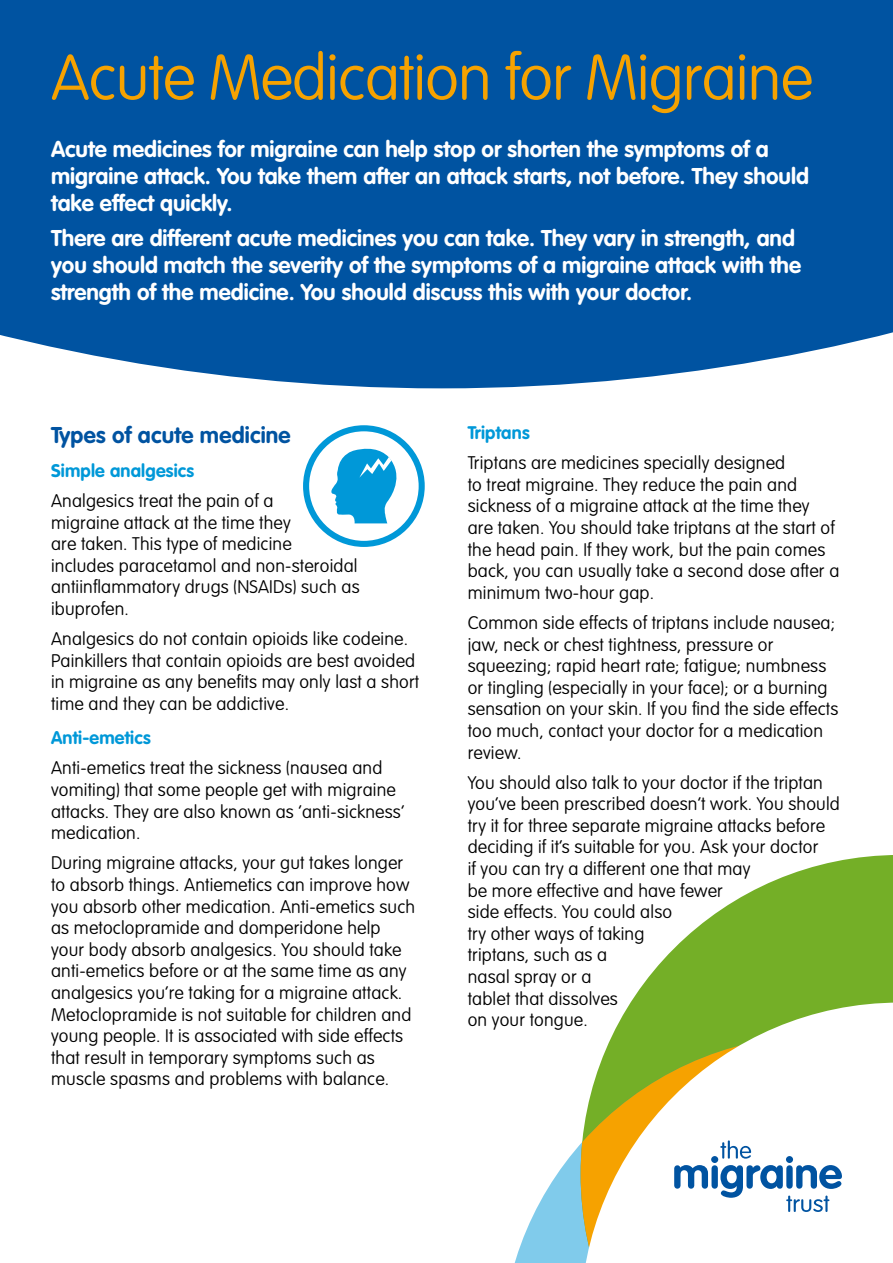
<style>
.page{position:relative;width:893px;height:1263px;background:#fff}
.page>*{position:absolute;margin:0;border:0;box-sizing:border-box;transform-origin:0 0}
.t1{font:100 63px "VAG Rounded Std";letter-spacing:-.015em;color:#f6a200}
.t2{font:700 22.5px/27px "VAG Rounded Std";color:#fff}
.t3{font:700 22.5px "VAG Rounded Std";letter-spacing:.01em;color:#0053a1}
.t4{font:100 18px/21.6px "VAG Rounded Std";letter-spacing:.01em;color:#000}
.t5{font:700 18px "VAG Rounded Std";letter-spacing:.01em;color:#0098d8}
</style>
<div class="page">
<svg style="left:631px;top:855px;width:262px;height:147px;fill:#74af27"></svg>
<svg style="left:514px;top:1144px;width:66px;height:119px;fill:#80cbeb"></svg>
<svg style="left:580px;top:1002px;width:313px;height:261px"></svg>
<svg style="left:674px;top:1140px;width:168px;height:72px"></svg>
<div style="left:0;top:0;width:893px;height:388px;background:#0053a1"></div>
<svg style="left:306px;top:428px;width:116px;height:116px"></svg>
<div style="left:303px;top:425px;width:122px;height:122px;border:6px solid #0098d8;border-radius:50%"></div>
<svg style="left:328px;top:445px;width:77px;height:78px"></svg>
<h1 class="t1" style="left:51px;top:41px;width:764px">Acute Medication for Migraine</h1>
<p class="t2" style="left:51px;top:136px;width:759px">Acute medicines for migraine can help stop or shorten the symptoms of a migraine attack. You take them after an attack starts, not before. They should take effect quickly.</p>
<p class="t2" style="left:51px;top:226px;width:752px">There are different acute medicines you can take. They vary in strength, and you should match the severity of the symptoms of a migraine attack with the strength of the medicine. You should discuss this with your doctor.</p>
<p class="t3" style="left:51px;top:421px;width:241px">Types of acute medicine</p>
<p class="t5" style="left:51px;top:460px;width:145px">Simple analgesics</p>
<p class="t4" style="left:51px;top:490px;width:310px">Analgesics treat the pain of a<br>migraine attack at the time they<br>are taken. This type of medicine<br>includes paracetamol and non-steroidal antiinflammatory drugs (NSAIDs) such as ibuprofen.</p>
<p class="t4" style="left:51px;top:629px;width:370px">Analgesics do not contain opioids like codeine.<br>Painkillers that contain opioids are best avoided in migraine as any benefits may only last a short time and they can be addictive.</p>
<p class="t5" style="left:51px;top:727px;width:101px">Anti-emetics</p>
<p class="t4" style="left:51px;top:758px;width:355px">Anti-emetics treat the sickness (nausea and vomiting) that some people get with migraine attacks. They are also known as ‘anti-sickness’ medication.</p>
<p class="t4" style="left:51px;top:853px;width:366px">During migraine attacks, your gut takes longer to absorb things. Antiemetics can improve how you absorb other medication. Anti-emetics such as metoclopramide and domperidone help your body absorb analgesics. You should take anti-emetics before or at the same time as any analgesics you’re taking for a migraine attack.<br>Metoclopramide is not suitable for children and young people. It is associated with side effects that result in temporary symptoms such as muscle spasms and problems with balance.</p>
<p class="t5" style="left:468px;top:422px;width:63px">Triptans</p>
<p class="t4" style="left:468px;top:453px;width:373px">Triptans are medicines specially designed<br>to treat migraine. They reduce the pain and sickness of a migraine attack at the time they are taken. You should take triptans at the start of the head pain. If they work, but the pain comes back, you can usually take a second dose after a minimum two-hour gap.</p>
<p class="t4" style="left:468px;top:612px;width:372px">Common side effects of triptans include nausea; jaw, neck or chest tightness, pressure or squeezing; rapid heart rate; fatigue; numbness or tingling (especially in your face); or a burning sensation on your skin. If you find the side effects too much, contact your doctor for a medication review.</p>
<p class="t4" style="left:468px;top:772px;width:374px">You should also talk to your doctor if the triptan you’ve been prescribed doesn’t work. You should try it for three separate migraine attacks before deciding if it’s suitable for you. Ask your doctor<br>if you can try a different one that may<br>be more effective and have fewer<br>side effects. You could also<br>try other ways of taking<br>triptans, such as a<br>nasal spray or a<br>tablet that dissolves<br>on your tongue.</p>
</div>
